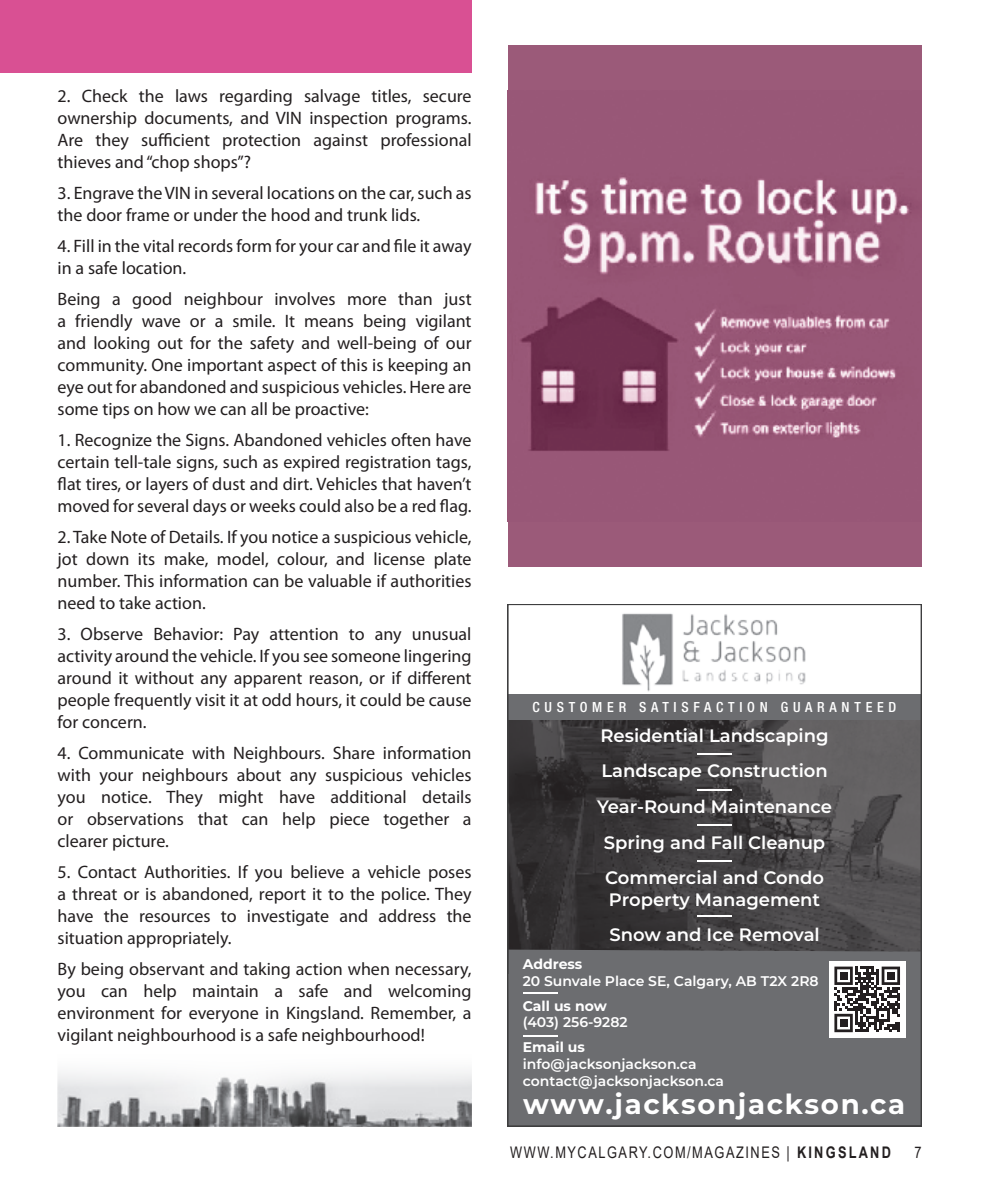
<style>
.page{position:relative;width:990px;height:1188px;background:#fff}
.page>*{position:absolute;margin:0;border:0;box-sizing:border-box;transform-origin:0 0}
.t1{font:700 27.6px "Montserrat";letter-spacing:.06em;color:#fff}
.Body_text{font:18px/22px "Myriad Pro";color:#231f20;text-align:justify}
.t2{font:600 18px/35.6px "Montserrat";color:#fff;text-align:center}
.t3{font:16px "Arial";letter-spacing:.12em;color:#231f20;scale:.8 1}
.t4{font:600 14px/16.8px "Montserrat";color:#fff}
.t5{font:500 condensed 14px "Helvetica Neue LT Std";letter-spacing:.34em;color:#fff}
.t6{font:700 14px "Montserrat";color:#fff}
.s1{font-weight:700}
</style>
<div class="page">
<div style="left:0;top:0;width:472px;height:73px;background:#d95093"></div>
<div style="left:508px;top:46px;width:414px;height:521px;background:#9b5a79"></div>
<img style="left:520px;top:177px;width:398px;height:274px">
<img style="left:58px;top:1070px;width:414px;height:56px">
<svg style="left:511px;top:720px;width:408px;height:230px;background:#454344"></svg>
<div style="left:508px;top:694px;width:414px;height:26px;background:#6c6d70"></div>
<div style="left:511px;top:950px;width:408px;height:173px;background:#6c6d70"></div>
<img style="left:622px;top:613px;width:184px;height:79px">
<hr style="left:697px;top:753px;width:35px;height:2px;background:#fff">
<hr style="left:697px;top:789px;width:35px;height:2px;background:#fff">
<hr style="left:697px;top:824px;width:35px;height:2px;background:#fff">
<hr style="left:697px;top:860px;width:35px;height:2px;background:#fff">
<hr style="left:697px;top:915px;width:35px;height:2px;background:#fff">
<div style="left:829px;top:961px;width:76px;height:76px;background:#fff"></div>
<svg style="left:834px;top:967px;width:66px;height:65px"></svg>
<div style="left:840px;top:972px;width:8px;height:8px;background:#231f20"></div>
<div style="left:887px;top:972px;width:8px;height:8px;background:#231f20"></div>
<div style="left:840px;top:1019px;width:8px;height:8px;background:#231f20"></div>
<hr style="left:523px;top:992px;width:34px;height:2px;background:#fff">
<hr style="left:523px;top:1035px;width:34px;height:2px;background:#fff">
<div style="left:508px;top:604px;width:414px;height:522px;border:2px solid #3e3e3f"></div>
<p class="Body_text" style="left:58px;top:85px;width:416px">2. Check the laws regarding salvage titles, secure ownership documents, and VIN inspection programs.<br>Are they sufficient protection against professional thieves and “chop shops”?</p>
<p class="Body_text" style="left:58px;top:182px;width:416px">3. Engrave the VIN in several locations on the car, such as the door frame or under the hood and trunk lids.</p>
<p class="Body_text" style="left:58px;top:235px;width:416px">4. Fill in the vital records form for your car and file it away in a safe location.</p>
<p class="Body_text" style="left:58px;top:288px;width:416px">Being a good neighbour involves more than just a friendly wave or a smile. It means being vigilant and looking out for the safety and well-being of our community. One important aspect of this is keeping an eye out for abandoned and suspicious vehicles. Here are some tips on how we can all be proactive:</p>
<p class="Body_text" style="left:58px;top:429px;width:416px">1. Recognize the Signs. Abandoned vehicles often have certain tell-tale signs, such as expired registration tags, flat tires, or layers of dust and dirt. Vehicles that haven’t moved for several days or weeks could also be a red flag.</p>
<p class="Body_text" style="left:58px;top:526px;width:416px">2. Take Note of Details. If you notice a suspicious vehicle, jot down its make, model, colour, and license plate number. This information can be valuable if authorities need to take action.</p>
<p class="Body_text" style="left:58px;top:623px;width:416px">3. Observe Behavior: Pay attention to any unusual activity around the vehicle. If you see someone lingering around it without any apparent reason, or if different people frequently visit it at odd hours, it could be cause for concern.</p>
<p class="Body_text" style="left:58px;top:742px;width:416px">4. Communicate with Neighbours. Share information with your neighbours about any suspicious vehicles you notice. They might have additional details or observations that can help piece together a clearer picture.</p>
<p class="Body_text" style="left:58px;top:861px;width:416px">5. Contact Authorities. If you believe a vehicle poses a threat or is abandoned, report it to the police. They have the resources to investigate and address the situation appropriately.</p>
<p class="Body_text" style="left:58px;top:958px;width:416px">By being observant and taking action when necessary, you can help maintain a safe and welcoming environment for everyone in Kingsland. Remember, a vigilant neighbourhood is a safe neighbourhood!</p>
<p class="t5" style="left:533px;top:698px;width:365px">CUSTOMER SATISFACTION GUARANTEED</p>
<p class="t2" style="left:597px;top:717px;width:237px">Residential Landscaping<br>Landscape Construction<br>Year-Round Maintenance<br>Spring and Fall Cleanup<br>Commercial and Condo</p>
<p class="t2" style="left:609px;top:881px;width:213px;text-align:left">Property Management<br>Snow and Ice Removal</p>
<p class="t6" style="left:523px;top:954px;width:61px">Address</p>
<p class="t4" style="left:523px;top:972px;width:297px">20 Sunvale Place SE, Calgary, AB T2X 2R8</p>
<p class="t6" style="left:523px;top:996px;width:86px">Call us now</p>
<p class="t4" style="left:523px;top:1014px;width:106px">(403) 256-9282</p>
<p class="t6" style="left:523px;top:1037px;width:64px">Email us</p>
<p class="t4" style="left:523px;top:1055px;width:203px">info@jacksonjackson.ca contact@jacksonjackson.ca</p>
<h1 class="t1" style="left:523px;top:1084px;width:384px">www.jacksonjackson.ca</h1>
<p class="t3" style="left:510px;top:1141px;width:478px">WWW.MYCALGARY.COM/MAGAZINES | <span class="s1">KINGSLAND</span></p>
<p class="t3" style="left:914px;top:1141px;width:10px">7</p>
</div>
